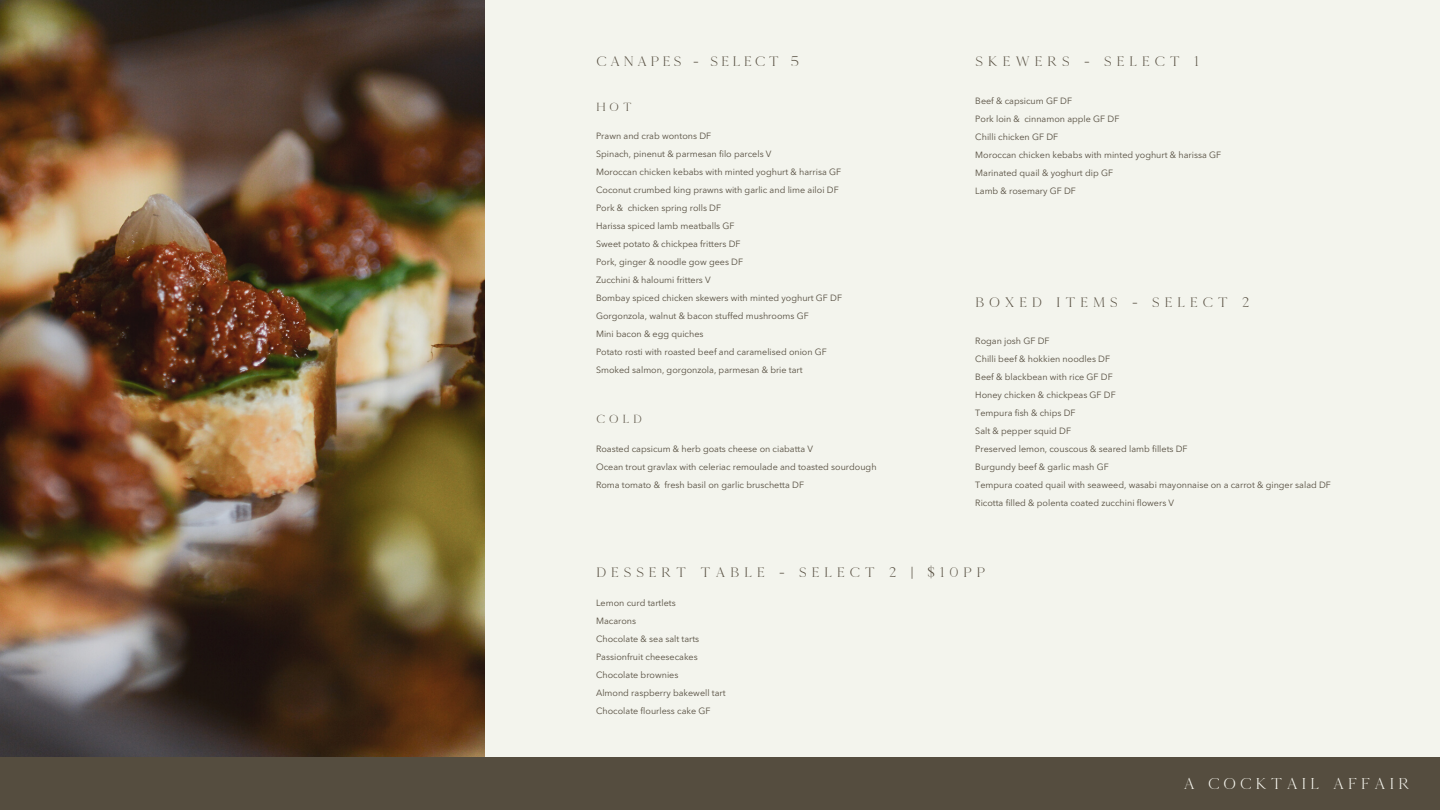
<style>
.page{position:relative;width:1440px;height:810px;background:#f3f4ed}
.page>*{position:absolute;margin:0;border:0;box-sizing:border-box;transform-origin:0 0}
.t1{font:16px "Kinfolk";letter-spacing:.2em;color:#f8f7f0}
.t2{font:14px "Kinfolk";letter-spacing:.3em;color:#554d3f}
.t3{font:14px "Kinfolk";letter-spacing:.2em;color:#554d3f}
.t4{font:12px "Kinfolk";letter-spacing:.3em;color:#554d3f}
.t5{font:9px "Avenir Next LT Pro";color:#554d3f}
</style>
<div class="page">
<img style="left:0;top:0;width:485px;height:757px">
<div style="left:0;top:757px;width:1440px;height:53px;background:#554d3f"></div>
<p class="t3" style="left:596px;top:53px;width:205px">CANAPES - SELECT 5</p>
<p class="t4" style="left:596px;top:100px;width:38px">HOT</p>
<p class="t5" style="left:596px;top:132px;width:117px">Prawn and crab wontons DF</p>
<p class="t5" style="left:596px;top:150px;width:177px">Spinach, pinenut &amp; parmesan filo parcels V</p>
<p class="t5" style="left:596px;top:168px;width:247px">Moroccan chicken kebabs with minted yoghurt &amp; harrisa GF</p>
<p class="t5" style="left:596px;top:186px;width:244px">Coconut crumbed king prawns with garlic and lime ailoi DF</p>
<p class="t5" style="left:596px;top:204px;width:127px">Pork &amp; chicken spring rolls DF</p>
<p class="t5" style="left:596px;top:222px;width:140px">Harissa spiced lamb meatballs GF</p>
<p class="t5" style="left:596px;top:240px;width:146px">Sweet potato &amp; chickpea fritters DF</p>
<p class="t5" style="left:596px;top:258px;width:149px">Pork, ginger &amp; noodle gow gees DF</p>
<p class="t5" style="left:596px;top:276px;width:116px">Zucchini &amp; haloumi fritters V</p>
<p class="t5" style="left:596px;top:294px;width:248px">Bombay spiced chicken skewers with minted yoghurt GF DF</p>
<p class="t5" style="left:596px;top:312px;width:214px">Gorgonzola, walnut &amp; bacon stuffed mushrooms GF</p>
<p class="t5" style="left:596px;top:330px;width:109px">Mini bacon &amp; egg quiches</p>
<p class="t5" style="left:596px;top:348px;width:232px">Potato rosti with roasted beef and caramelised onion GF</p>
<p class="t5" style="left:596px;top:366px;width:208px">Smoked salmon, gorgonzola, parmesan &amp; brie tart</p>
<p class="t4" style="left:596px;top:412px;width:48px">COLD</p>
<p class="t5" style="left:596px;top:445px;width:219px">Roasted capsicum &amp; herb goats cheese on ciabatta V</p>
<p class="t5" style="left:596px;top:463px;width:282px">Ocean trout gravlax with celeriac remoulade and toasted sourdough</p>
<p class="t5" style="left:596px;top:481px;width:209px">Roma tomato &amp; fresh basil on garlic bruschetta DF</p>
<p class="t2" style="left:975px;top:53px;width:226px">SKEWERS - SELECT 1</p>
<p class="t5" style="left:975px;top:97px;width:98px">Beef &amp; capsicum GF DF</p>
<p class="t5" style="left:975px;top:115px;width:146px">Pork loin &amp; cinnamon apple GF DF</p>
<p class="t5" style="left:975px;top:133px;width:84px">Chilli chicken GF DF</p>
<p class="t5" style="left:975px;top:151px;width:247px">Moroccan chicken kebabs with minted yoghurt &amp; harissa GF</p>
<p class="t5" style="left:975px;top:169px;width:139px">Marinated quail &amp; yoghurt dip GF</p>
<p class="t5" style="left:975px;top:187px;width:102px">Lamb &amp; rosemary GF DF</p>
<p class="t2" style="left:975px;top:294px;width:276px">BOXED ITEMS - SELECT 2</p>
<p class="t5" style="left:975px;top:337px;width:76px">Rogan josh GF DF</p>
<p class="t5" style="left:975px;top:355px;width:136px">Chilli beef &amp; hokkien noodles DF</p>
<p class="t5" style="left:975px;top:373px;width:139px">Beef &amp; blackbean with rice GF DF</p>
<p class="t5" style="left:975px;top:391px;width:142px">Honey chicken &amp; chickpeas GF DF</p>
<p class="t5" style="left:975px;top:409px;width:102px">Tempura fish &amp; chips DF</p>
<p class="t5" style="left:975px;top:427px;width:97px">Salt &amp; pepper squid DF</p>
<p class="t5" style="left:975px;top:445px;width:214px">Preserved lemon, couscous &amp; seared lamb fillets DF</p>
<p class="t5" style="left:975px;top:463px;width:135px">Burgundy beef &amp; garlic mash GF</p>
<p class="t5" style="left:975px;top:481px;width:357px">Tempura coated quail with seaweed, wasabi mayonnaise on a carrot &amp; ginger salad DF</p>
<p class="t5" style="left:975px;top:499px;width:200px">Ricotta filled &amp; polenta coated zucchini flowers V</p>
<p class="t2" style="left:596px;top:564px;width:391px">DESSERT TABLE - SELECT 2 | $10PP</p>
<p class="t5" style="left:596px;top:599px;width:81px">Lemon curd tartlets</p>
<p class="t5" style="left:596px;top:617px;width:42px">Macarons</p>
<p class="t5" style="left:596px;top:635px;width:105px">Chocolate &amp; sea salt tarts</p>
<p class="t5" style="left:596px;top:653px;width:103px">Passionfruit cheesecakes</p>
<p class="t5" style="left:596px;top:671px;width:84px">Chocolate brownies</p>
<p class="t5" style="left:596px;top:689px;width:131px">Almond raspberry bakewell tart</p>
<p class="t5" style="left:596px;top:707px;width:116px">Chocolate flourless cake GF</p>
<p class="t1" style="left:1183px;top:774px;width:228px">A COCKTAIL AFFAIR</p>
</div>
